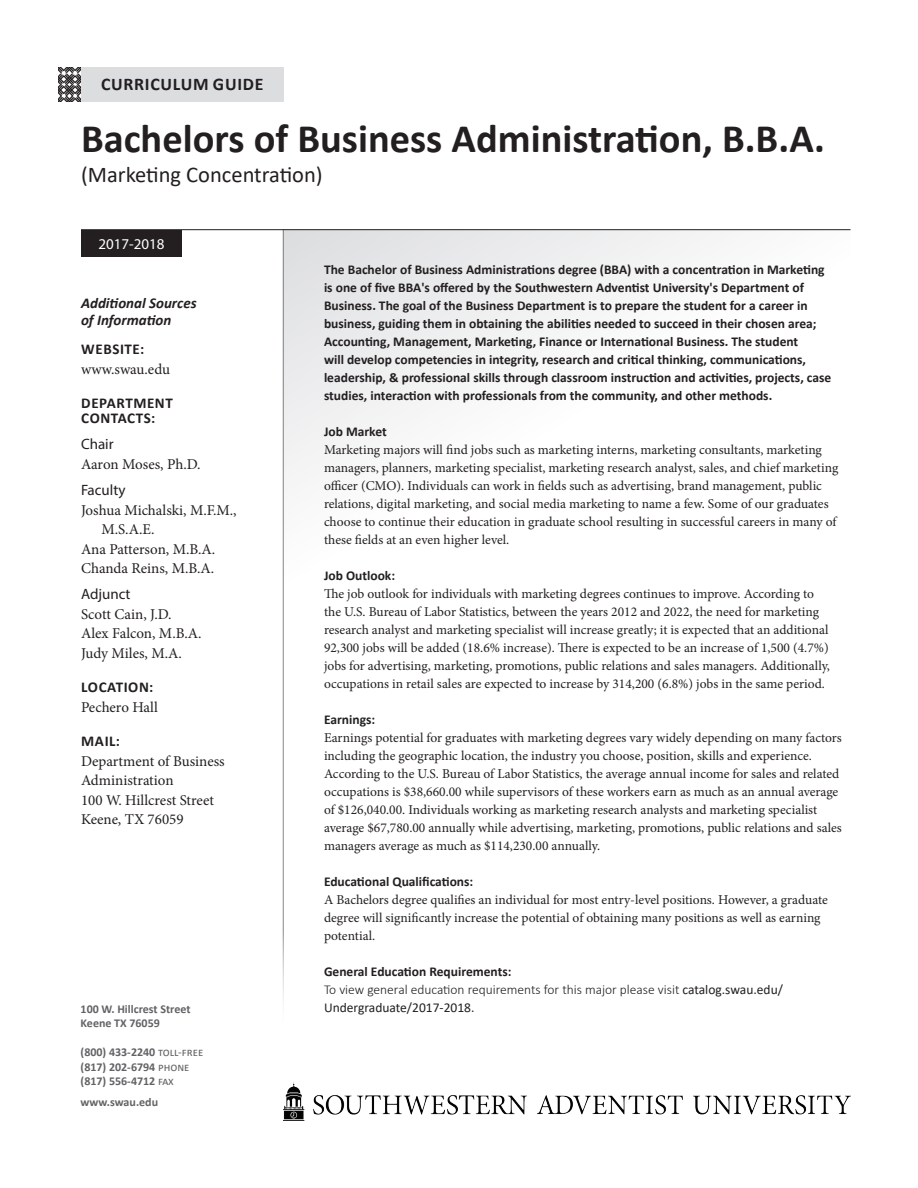
<style>
.page{position:relative;width:918px;height:1188px;background:#fff}
.page>*{position:absolute;margin:0;border:0;box-sizing:border-box;transform-origin:0 0}
.t1{font:700 40.5px "Calibri";color:#231f20}
.t2{font:22.5px "Calibri";color:#231f20}
.t3{font:700 17.85px "Calibri";letter-spacing:.04em;color:#231f20}
.t4{font:15px/19.5px "Minion Pro";color:#231f20}
.t5{font:700 15px/15px "Calibri";letter-spacing:.04em;color:#231f20}
.t6{font:italic 700 15px/16.5px "Calibri";color:#231f20}
.t7{font:15px "Myriad Pro";color:#231f20}
.t8{font:15px "Myriad Pro";color:#fff}
.t9{font:13.5px/18px "Minion Pro";color:#231f20}
.t10{font:700 13.5px/18px "Calibri";color:#231f20}
.t11{font:300 13.5px/18px "Calibri";color:#231f20}
.t12{font:700 12px/14.4px "Calibri";color:#636366}
.s1{font-weight:400}
.s2{font-weight:700}
</style>
<div class="page">
<div style="left:283px;top:230px;width:567px;height:378px;background:linear-gradient(to bottom,#efeff0,#fff)"></div>
<div style="left:81px;top:68px;width:203px;height:34px;background:#dcdddf"></div>
<img style="left:58px;top:68px;width:23px;height:34px">
<img style="left:283px;top:1082px;width:567px;height:38px">
<hr style="left:81px;top:229px;width:769px;height:1px;background:#231f20">
<hr style="left:283px;top:230px;width:1px;height:810px;background:#231f20">
<div style="left:81px;top:230px;width:101px;height:27px;background:#231f20"></div>
<h3 class="t3" style="left:101px;top:72px;width:164px">CURRICULUM GUIDE</h3>
<h1 class="t1" style="left:81px;top:110px;width:746px">Bachelors of Business Administration, B.B.A.</h1>
<h2 class="t2" style="left:81px;top:159px;width:243px">(Marketing Concentration)</h2>
<p class="t8" style="left:98px;top:235px;width:68px">2017-2018</p>
<p class="t6" style="left:81px;top:295px;width:117px">Additional Sources of Information</p>
<p class="t5" style="left:81px;top:341px;width:65px">WEBSITE:</p>
<p class="t4" style="left:81px;top:359px;width:91px">www.swau.edu</p>
<p class="t5" style="left:81px;top:395px;width:93px">DEPARTMENT<br>CONTACTS:</p>
<p class="t7" style="left:81px;top:435px;width:34px">Chair</p>
<p class="t4" style="left:81px;top:454px;width:121px">Aaron Moses, Ph.D.</p>
<p class="t7" style="left:81px;top:481px;width:46px">Faculty</p>
<p class="t4" style="left:81px;top:500px;width:157px">Joshua Michalski, M.F.M.,</p>
<p class="t4" style="left:101px;top:520px;width:55px">M.S.A.E.</p>
<p class="t4" style="left:81px;top:539px;width:136px">Ana Patterson, M.B.A.</p>
<p class="t4" style="left:81px;top:559px;width:135px">Chanda Reins, M.B.A.</p>
<p class="t7" style="left:81px;top:585px;width:51px">Adjunct</p>
<p class="t4" style="left:81px;top:604px;width:122px">Scott Cain, J.D.<br>Alex Falcon, M.B.A.<br>Judy Miles, M.A.</p>
<p class="t5" style="left:81px;top:680px;width:74px">LOCATION:</p>
<p class="t4" style="left:81px;top:697px;width:78px">Pechero Hall</p>
<p class="t5" style="left:81px;top:734px;width:40px">MAIL:</p>
<p class="t4" style="left:81px;top:751px;width:145px">Department of Business<br>Administration<br>100 W. Hillcrest Street<br>Keene, TX 76059</p>
<p class="t12" style="left:81px;top:1002px;width:111px">100 W. Hillcrest Street<br>Keene TX 76059</p>
<p class="t12" style="left:81px;top:1045px;width:124px">(800) 433-2240 <span class="s1">toll-free </span>(817) 202-6794 <span class="s1">phone </span>(817) 556-4712 <span class="s1">fax</span></p>
<p class="t12" style="left:81px;top:1095px;width:79px">www.swau.edu</p>
<p class="t10" style="left:324px;top:260px;width:509px">The Bachelor of Business Administrations degree (BBA) with a concentration in Marketing is one of five BBA's offered by the Southwestern Adventist University's Department of Business. The goal of the Business Department is to prepare the student for a career in business, guiding them in obtaining the abilities needed to succeed in their chosen area; Accounting, Management, Marketing, Finance or International Business. The student<br>will develop competencies in integrity, research and critical thinking, communications, leadership, &amp; professional skills through classroom instruction and activities, projects, case studies, interaction with professionals from the community, and other methods.</p>
<p class="t10" style="left:324px;top:422px;width:64px">Job Market</p>
<p class="t9" style="left:324px;top:440px;width:516px">Marketing majors will find jobs such as marketing interns, marketing consultants, marketing managers, planners, marketing specialist, marketing research analyst, sales, and chief marketing officer (CMO). Individuals can work in fields such as advertising, brand management, public relations, digital marketing, and social media marketing to name a few. Some of our graduates choose to continue their education in graduate school resulting in successful careers in many of these fields at an even higher level.</p>
<p class="t10" style="left:324px;top:566px;width:73px">Job Outlook:</p>
<p class="t9" style="left:324px;top:584px;width:507px">The job outlook for individuals with marketing degrees continues to improve. According to the U.S. Bureau of Labor Statistics, between the years 2012 and 2022, the need for marketing research analyst and marketing specialist will increase greatly; it is expected that an additional 92,300 jobs will be added (18.6% increase). There is expected to be an increase of 1,500 (4.7%) jobs for advertising, marketing, promotions, public relations and sales managers. Additionally, occupations in retail sales are expected to increase by 314,200 (6.8%) jobs in the same period.</p>
<p class="t10" style="left:324px;top:710px;width:53px">Earnings:</p>
<p class="t9" style="left:324px;top:728px;width:519px">Earnings potential for graduates with marketing degrees vary widely depending on many factors including the geographic location, the industry you choose, position, skills and experience.<br>According to the U.S. Bureau of Labor Statistics, the average annual income for sales and related occupations is $38,660.00 while supervisors of these workers earn as much as an annual average of $126,040.00. Individuals working as marketing research analysts and marketing specialist average $67,780.00 annually while advertising, marketing, promotions, public relations and sales managers average as much as $114,230.00 annually.</p>
<p class="t10" style="left:324px;top:872px;width:151px">Educational Qualifications:</p>
<p class="t9" style="left:324px;top:890px;width:505px">A Bachelors degree qualifies an individual for most entry-level positions. However, a graduate degree will significantly increase the potential of obtaining many positions as well as earning potential.</p>
<p class="t11" style="left:324px;top:962px;width:461px"><span class="s2">General Education Requirements:<br></span>To view general education requirements for this major please visit <span class="s1">catalog.swau.edu/<br>Undergraduate/2017-2018.</span></p>
</div>
